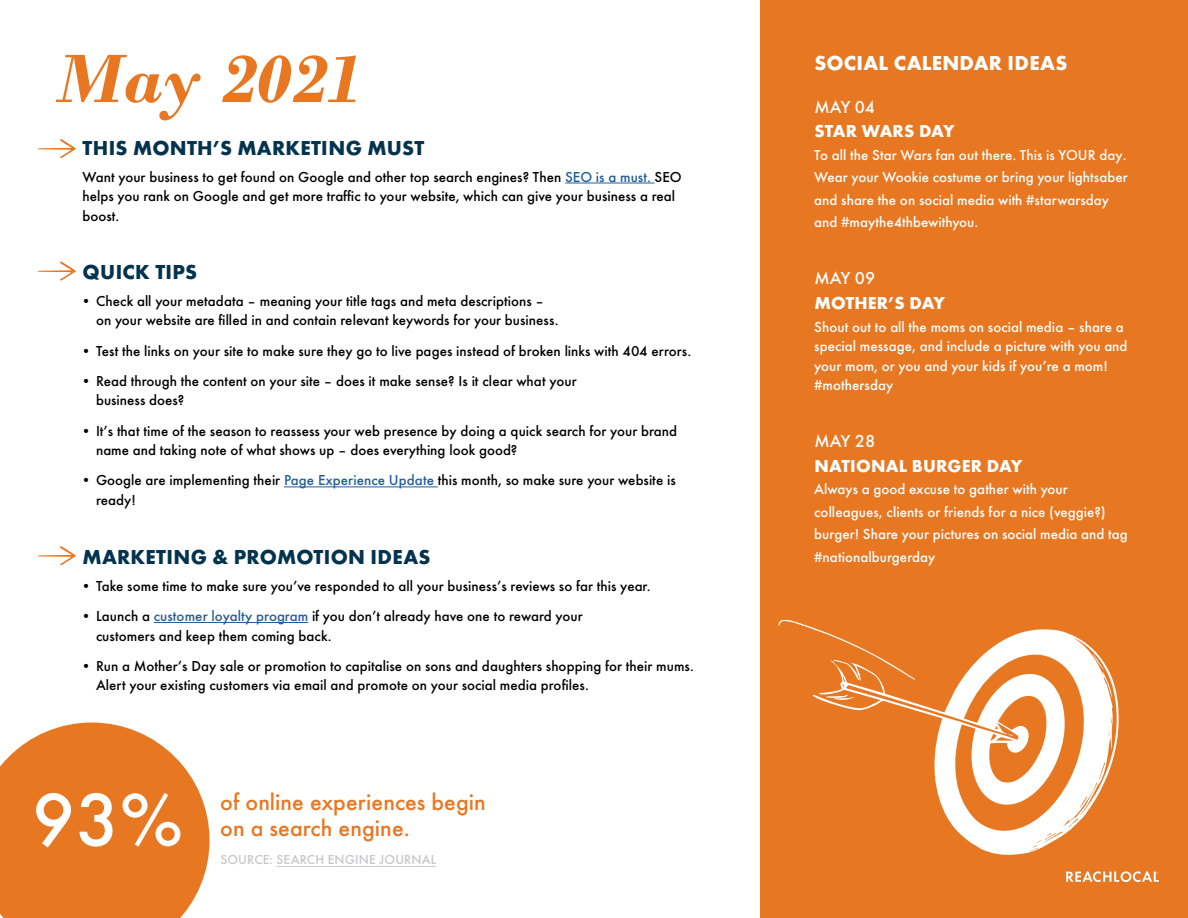
<style>
.page{position:relative;width:1188px;height:918px;background:#fff}
.page>*{position:absolute;margin:0;border:0;box-sizing:border-box;transform-origin:0 0}
.t1{font:500 78px "Function Pro";color:#fff}
.t2{font:italic 700 72px "Bodoni";color:#e87722}
.t3{font:500 24px/25.5px "Function Pro";color:#e87722}
.t4{font:700 21px "Function Pro";letter-spacing:.01em;color:#03334f}
.t5{font:700 21px "Function Pro";letter-spacing:.01em;color:#fff}
.t6{font:700 18px "Function Pro";letter-spacing:.01em;color:#fff}
.t7{font:500 18px "Function Pro";color:#fff}
.t8{font:500 15px/19.5px "Function Pro";color:#000}
.t9{font:500 15px/22.5px "Function Pro";color:#fff}
.t10{font:500 13.5px "Function Pro";letter-spacing:.01em;color:#c7c7c9}
.s1{color:#215e9e}
</style>
<div class="page">
<div style="left:760px;top:0;width:428px;height:918px;background:#e87722"></div>
<svg style="left:1066px;top:871px;width:93px;height:11px"></svg>
<hr style="left:565px;top:183px;width:90px;height:1px;background:#215e9e">
<hr style="left:284px;top:487px;width:154px;height:1px;background:#215e9e">
<hr style="left:154px;top:622px;width:154px;height:1px;background:#215e9e">
<hr style="left:277px;top:866px;width:159px;height:1px;background:#c7c7c9">
<svg style="left:0;top:723px;width:210px;height:195px;background:#ea8539"></svg>
<svg style="left:813px;top:629px;width:306px;height:226px"></svg>
<svg style="left:826px;top:695px;width:29px;height:6px"></svg>
<svg style="left:1093px;top:654px;width:11px;height:16px"></svg>
<svg style="left:778px;top:620px;width:137px;height:61px"></svg>
<svg style="left:37px;top:139px;width:39px;height:19px"></svg>
<svg style="left:37px;top:261px;width:39px;height:20px"></svg>
<svg style="left:37px;top:546px;width:39px;height:19px"></svg>
<h2 class="t2" style="left:54px;top:36px;width:308px">May 2021</h2>
<h3 class="t4" style="left:83px;top:136px;width:343px">THIS MONTH’S MARKETING MUST</h3>
<p class="t8" style="left:82px;top:167px;width:601px">Want your business to get found on Google and other top search engines? Then <span class="s1">SEO is a must.</span> SEO helps you rank on Google and get more traffic to your website, which can give your business a real boost.</p>
<h3 class="t4" style="left:83px;top:260px;width:116px">QUICK TIPS</h3>
<p class="t8" style="left:96px;top:291px;width:464px;text-indent:-15px">• Check all your metadata – meaning your title tags and meta descriptions – on your website are filled in and contain relevant keywords for your business.</p>
<p class="t8" style="left:81px;top:341px;width:612px">• Test the links on your site to make sure they go to live pages instead of broken links with 404 errors.</p>
<p class="t8" style="left:96px;top:371px;width:482px;text-indent:-15px">• Read through the content on your site – does it make sense? Is it clear what your business does?</p>
<p class="t8" style="left:96px;top:421px;width:583px;text-indent:-15px">• It’s that time of the season to reassess your web presence by doing a quick search for your brand name and taking note of what shows up – does everything look good?</p>
<p class="t8" style="left:96px;top:471px;width:581px;text-indent:-15px">• Google are implementing their <span class="s1">Page Experience Update</span> this month, so make sure your website is ready!</p>
<h3 class="t4" style="left:83px;top:545px;width:349px">MARKETING &amp; PROMOTION IDEAS</h3>
<p class="t8" style="left:81px;top:576px;width:571px">• Take some time to make sure you’ve responded to all your business’s reviews so far this year.</p>
<p class="t8" style="left:96px;top:606px;width:488px;text-indent:-15px">• Launch a <span class="s1">customer loyalty program</span> if you don’t already have one to reward your customers and keep them coming back.</p>
<p class="t8" style="left:96px;top:656px;width:599px;text-indent:-15px">• Run a Mother’s Day sale or promotion to capitalise on sons and daughters shopping for their mums.<br>Alert your existing customers via email and promote on your social media profiles.</p>
<h1 class="t1" style="left:32px;top:774px;width:153px">93%</h1>
<h3 class="t3" style="left:220px;top:789px;width:267px">of online experiences begin on a search engine.</h3>
<p class="t10" style="left:220px;top:852px;width:217px">SOURCE: SEARCH ENGINE JOURNAL</p>
<h3 class="t5" style="left:814px;top:50px;width:255px">SOCIAL CALENDAR IDEAS</h3>
<p class="t7" style="left:814px;top:96px;width:62px">MAY 04</p>
<p class="t6" style="left:814px;top:121px;width:142px">STAR WARS DAY</p>
<p class="t9" style="left:814px;top:144px;width:315px">To all the Star Wars fan out there. This is YOUR day.<br>Wear your Wookie costume or bring your lightsaber and share the on social media with #starwarsday and #maythe4thbewithyou.</p>
<p class="t7" style="left:814px;top:268px;width:62px">MAY 09</p>
<p class="t6" style="left:814px;top:292px;width:132px">MOTHER’S DAY</p>
<p class="t9" style="left:814px;top:317px;width:315px;line-height:19.5px">Shout out to all the moms on social media – share a special message, and include a picture with you and your mom, or you and your kids if you’re a mom! #mothersday</p>
<p class="t7" style="left:814px;top:431px;width:62px">MAY 28</p>
<p class="t6" style="left:814px;top:455px;width:210px">NATIONAL BURGER DAY</p>
<p class="t9" style="left:814px;top:478px;width:315px">Always a good excuse to gather with your colleagues, clients or friends for a nice (veggie?) burger! Share your pictures on social media and tag #nationalburgerday</p>
</div>
